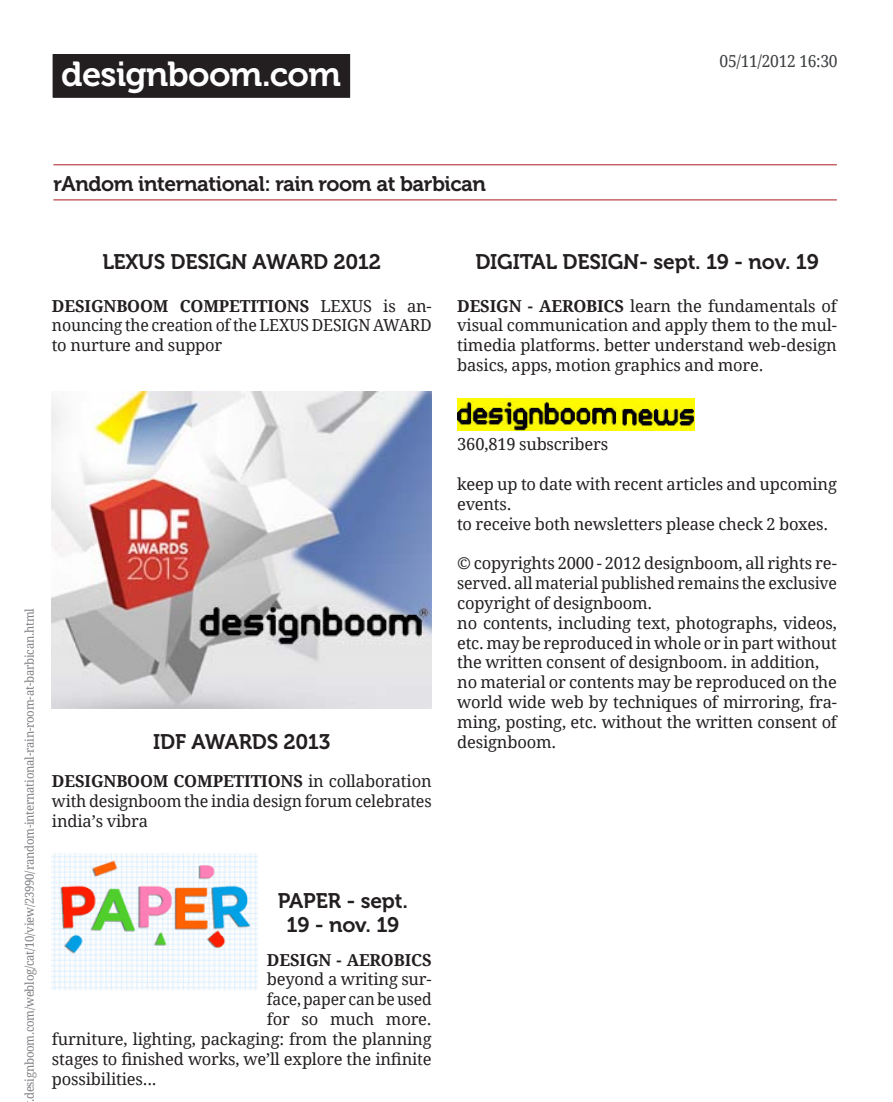
<style>
.page{position:relative;width:893px;height:1102px;background:#fff}
.page>*{position:absolute;margin:0;border:0;box-sizing:border-box;transform-origin:0 0}
.t1{font:34.5px "Museo 700";letter-spacing:-.02em;color:#fff}
.t2{font:21px/24px "Museo 700";letter-spacing:-.02em;color:#231f20;text-align:center}
.t3{font:16.5px/19.8px "Droid Serif";letter-spacing:-.01em;color:#231f20;text-align:justify}
.t4{font:16.5px "Droid Serif";letter-spacing:-.01em;color:#231f20;scale:.95 1}
.t5{font:700 16.5px "Droid Serif";letter-spacing:-.01em;color:#231f20}
.t6{font:16.5px "Droid Serif";letter-spacing:-.02em;color:#3c3e40;scale:.95 1}
.t7{font:12px "Droid Serif";letter-spacing:-.02em;color:#808185;scale:.95 1}
.s1{font-weight:700}
</style>
<div class="page">
<div style="left:53px;top:54px;width:297px;height:44px;background:#433f40"></div>
<div style="left:53px;top:54px;width:297px;height:43px;background:#231f20"></div>
<hr style="left:53px;top:164px;width:784px;height:1px;background:#b0272a">
<hr style="left:53px;top:199px;width:784px;height:1px;background:#b0272a">
<img style="left:52px;top:391px;width:380px;height:316px">
<img style="left:52px;top:853px;width:205px;height:137px">
<img style="left:457px;top:398px;width:238px;height:32px">
<h1 class="t1" style="left:61px;top:55px;width:281px">designboom.com</h1>
<p class="t6" style="left:720px;top:51px;width:126px">05/11/2012 16:30</p>
<p class="t2" style="left:53px;top:172px;width:434px">rAndom international: rain room at barbican</p>
<p class="t2" style="left:103px;top:250px;width:280px">LEXUS DESIGN AWARD 2012</p>
<p class="t3" style="left:52px;top:296px;width:381px"><span class="s1">DESIGNBOOM COMPETITIONS</span> LEXUS is an&shy;nouncing the creation of the LEXUS DESIGN AWARD to nurture and suppor</p>
<p class="t7" style="left:22px;top:1101px;width:521px;rotate:-90deg">.designboom.com/weblog/cat/10/view/23990/random-international-rain-room-at-barbican.html</p>
<p class="t2" style="left:153px;top:729px;width:179px">IDF AWARDS 2013</p>
<p class="t3" style="left:52px;top:771px;width:381px"><span class="s1">DESIGNBOOM COMPETITIONS</span> in collaboration with designboom the india design forum celebrates india’s vibra</p>
<p class="t2" style="left:278px;top:888px;width:132px">PAPER - sept.<br>19 - nov. 19</p>
<p class="t5" style="left:267px;top:949px;width:166px">DESIGN - AEROBICS</p>
<p class="t3" style="left:267px;top:969px;width:166px">beyond a writing sur-</p>
<p class="t4" style="left:267px;top:988px;width:175px">face, paper can be used</p>
<p class="t3" style="left:267px;top:1009px;width:166px">for so much more.</p>
<p class="t3" style="left:52px;top:1028px;width:381px">furniture, lighting, packaging: from the planning</p>
<p class="t3" style="left:52px;top:1048px;width:381px">stages to finished works, we’ll explore the infinite</p>
<p class="t3" style="left:52px;top:1068px;width:106px">possibilities...</p>
<p class="t2" style="left:475px;top:250px;width:345px">DIGITAL DESIGN- sept. 19 - nov. 19</p>
<p class="t3" style="left:457px;top:296px;width:381px"><span class="s1">DESIGN - AEROBICS</span> learn the fundamentals of visual communication and apply them to the mul&shy;timedia platforms. better understand web-design basics, apps, motion graphics and more.</p>
<p class="t3" style="left:457px;top:434px;width:153px">360,819 subscribers</p>
<p class="t3" style="left:457px;top:474px;width:381px;text-align:left">keep up to date with recent articles and upcoming events.<br>to receive both newsletters please check 2 boxes.</p>
<p class="t3" style="left:457px;top:553px;width:381px;text-align:left">© copyrights 2000 - 2012 designboom, all rights re&shy;served. all material published remains the exclusive copyright of designboom.<br>no contents, including text, photographs, videos, etc. may be reproduced in whole or in part without the written consent of designboom. in addition, no material or contents may be reproduced on the world wide web by techniques of mirroring, fra&shy;ming, posting, etc. without the written consent of designboom.</p>
</div>
